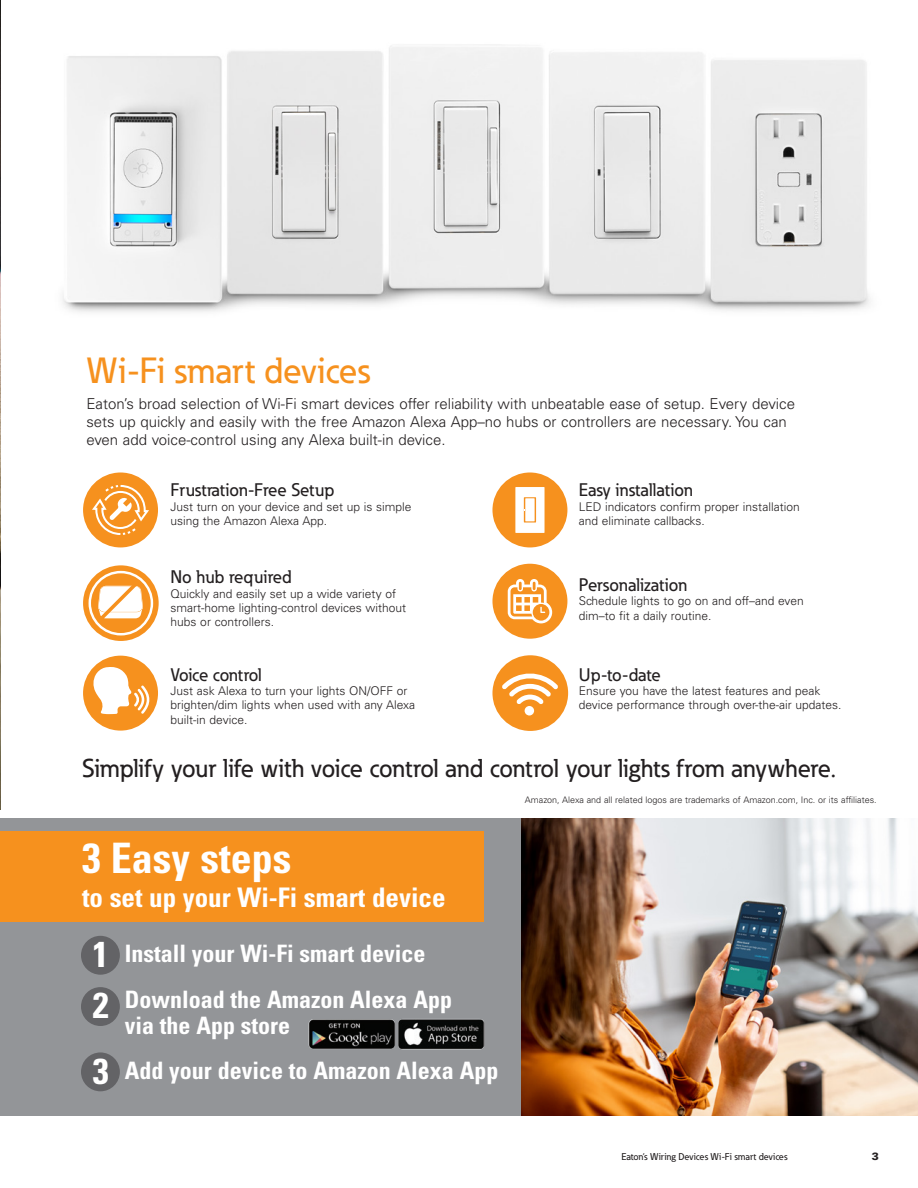
<style>
.page{position:relative;width:918px;height:1188px;background:#fff}
.page>*{position:absolute;margin:0;border:0;box-sizing:border-box;transform-origin:0 0}
._02_Bullet1__8_5_pt{font:700 condensed 42px "Univers LT Std";color:#fff}
._02_Bullet1__8_5_pt-2{font:500 36px "Eaton";letter-spacing:.005em;color:#f6911e}
._02_Bullet1__8_5_pt-3{font:700 condensed 36px "Univers LT Std";color:#fff}
._02_Bullet1__8_5_pt-4{font:700 condensed 27px "Univers LT Std";color:#fff}
._02_Bullet1__8_5_pt-5{font:500 25.5px "Eaton";color:#231f20}
._02_Bullet1__8_5_pt-6{font:700 condensed 24px/25.5px "Univers LT Std";color:#fff}
._02_Bullet1__8_5_pt-7{font:500 18px "Eaton";color:#231f20}
._02_Bullet1__8_5_pt-8{font:300 15px/18px "Univers LT Std";color:#231f20}
._02_Bullet1__8_5_pt-9{font:300 12px/14.2px "Univers LT Std";color:#231f20}
._00_Folio_Flush_Righ{font:900 10.5px "Univers LT Std";color:#231f20}
.t1{font:500 9.75px "Eaton";color:#231f20}
._02_Bullet1__8_5_pt-10{font:300 9px "Univers LT Std";color:#231f20}
</style>
<div class="page">
<div style="left:0;top:818px;width:521px;height:298px;background:#939598"></div>
<img style="left:521px;top:818px;width:397px;height:298px">
<div style="left:0;top:832px;width:484px;height:90px;background:#f6911e"></div>
<img style="left:0;top:0;width:1px;height:810px">
<img style="left:398px;top:1019px;width:87px;height:31px">
<img style="left:309px;top:1019px;width:86px;height:30px">
<img style="left:62px;top:44px;width:808px;height:268px">
<div style="left:81px;top:936px;width:39px;height:39px;background:#636366;border-radius:50%"></div>
<div style="left:81px;top:987px;width:39px;height:39px;background:#636366;border-radius:50%"></div>
<div style="left:81px;top:1052px;width:39px;height:39px;background:#636366;border-radius:50%"></div>
<svg style="left:83px;top:473px;width:75px;height:74px"></svg>
<svg style="left:83px;top:656px;width:75px;height:75px"></svg>
<svg style="left:492px;top:564px;width:75px;height:75px"></svg>
<svg style="left:492px;top:655px;width:76px;height:76px"></svg>
<div style="left:525px;top:706px;width:9px;height:10px;background:#fff;border-radius:50%"></div>
<svg style="left:492px;top:473px;width:75px;height:74px"></svg>
<div style="left:525px;top:498px;width:10px;height:23px;background:#fff"></div>
<svg style="left:83px;top:565px;width:76px;height:76px"></svg>
<p class="_02_Bullet1__8_5_pt-2" style="left:86px;top:348px;width:285px">Wi-Fi smart devices</p>
<p class="_02_Bullet1__8_5_pt-8" style="left:86px;top:395px;width:710px">Eaton’s broad selection of Wi-Fi smart devices offer reliability with unbeatable ease of setup. Every device sets up quickly and easily with the free Amazon Alexa App–no hubs or controllers are necessary. You can even add voice-control using any Alexa built-in device.</p>
<p class="_02_Bullet1__8_5_pt-7" style="left:171px;top:479px;width:165px">Frustration-Free Setup</p>
<p class="_02_Bullet1__8_5_pt-9" style="left:171px;top:499px;width:242px">Just turn on your device and set up is simple using the Amazon Alexa App.</p>
<p class="_02_Bullet1__8_5_pt-7" style="left:171px;top:566px;width:122px">No hub required</p>
<p class="_02_Bullet1__8_5_pt-9" style="left:171px;top:586px;width:237px">Quickly and easily set up a wide variety of smart-home lighting-control devices without hubs or controllers.</p>
<p class="_02_Bullet1__8_5_pt-7" style="left:171px;top:664px;width:93px">Voice control</p>
<p class="_02_Bullet1__8_5_pt-9" style="left:171px;top:684px;width:246px">Just ask Alexa to turn your lights ON/OFF or brighten/dim lights when used with any Alexa built-in device.</p>
<p class="_02_Bullet1__8_5_pt-7" style="left:579px;top:479px;width:115px">Easy installation</p>
<p class="_02_Bullet1__8_5_pt-9" style="left:579px;top:499px;width:222px">LED indicators confirm proper installation and eliminate callbacks.</p>
<p class="_02_Bullet1__8_5_pt-7" style="left:579px;top:574px;width:110px">Personalization</p>
<p class="_02_Bullet1__8_5_pt-9" style="left:579px;top:594px;width:226px">Schedule lights to go on and off–and even dim–to fit a daily routine.</p>
<p class="_02_Bullet1__8_5_pt-7" style="left:579px;top:664px;width:83px">Up-to-date</p>
<p class="_02_Bullet1__8_5_pt-9" style="left:579px;top:684px;width:264px">Ensure you have the latest features and peak device performance through over-the-air updates.</p>
<p class="_02_Bullet1__8_5_pt-5" style="left:82px;top:752px;width:755px">Simplify your life with voice control and control your lights from anywhere.</p>
<p class="_02_Bullet1__8_5_pt" style="left:82px;top:832px;width:211px">3 Easy steps</p>
<p class="_02_Bullet1__8_5_pt-4" style="left:82px;top:880px;width:365px">to set up your Wi-Fi smart device</p>
<p class="_02_Bullet1__8_5_pt-3" style="left:92px;top:932px;width:17px">1</p>
<p class="_02_Bullet1__8_5_pt-3" style="left:93px;top:983px;width:17px">2</p>
<p class="_02_Bullet1__8_5_pt-6" style="left:125px;top:941px;width:302px">Install your Wi-Fi smart device</p>
<p class="_02_Bullet1__8_5_pt-6" style="left:125px;top:987px;width:329px">Download the Amazon Alexa App via the App store</p>
<p class="_02_Bullet1__8_5_pt-6" style="left:125px;top:1058px;width:375px">Add your device to Amazon Alexa App</p>
<p class="_02_Bullet1__8_5_pt-3" style="left:93px;top:1050px;width:17px">3</p>
<p class="_02_Bullet1__8_5_pt-10" style="left:525px;top:794px;width:353px">Amazon, Alexa and all related logos are trademarks of Amazon.com, Inc. or its affiliates.</p>
<p class="t1" style="left:621px;top:1151px;width:168px">Eaton’s Wiring Devices Wi-Fi smart devices</p>
<p class="_00_Folio_Flush_Righ" style="left:872px;top:1150px;width:9px">3</p>
</div>
